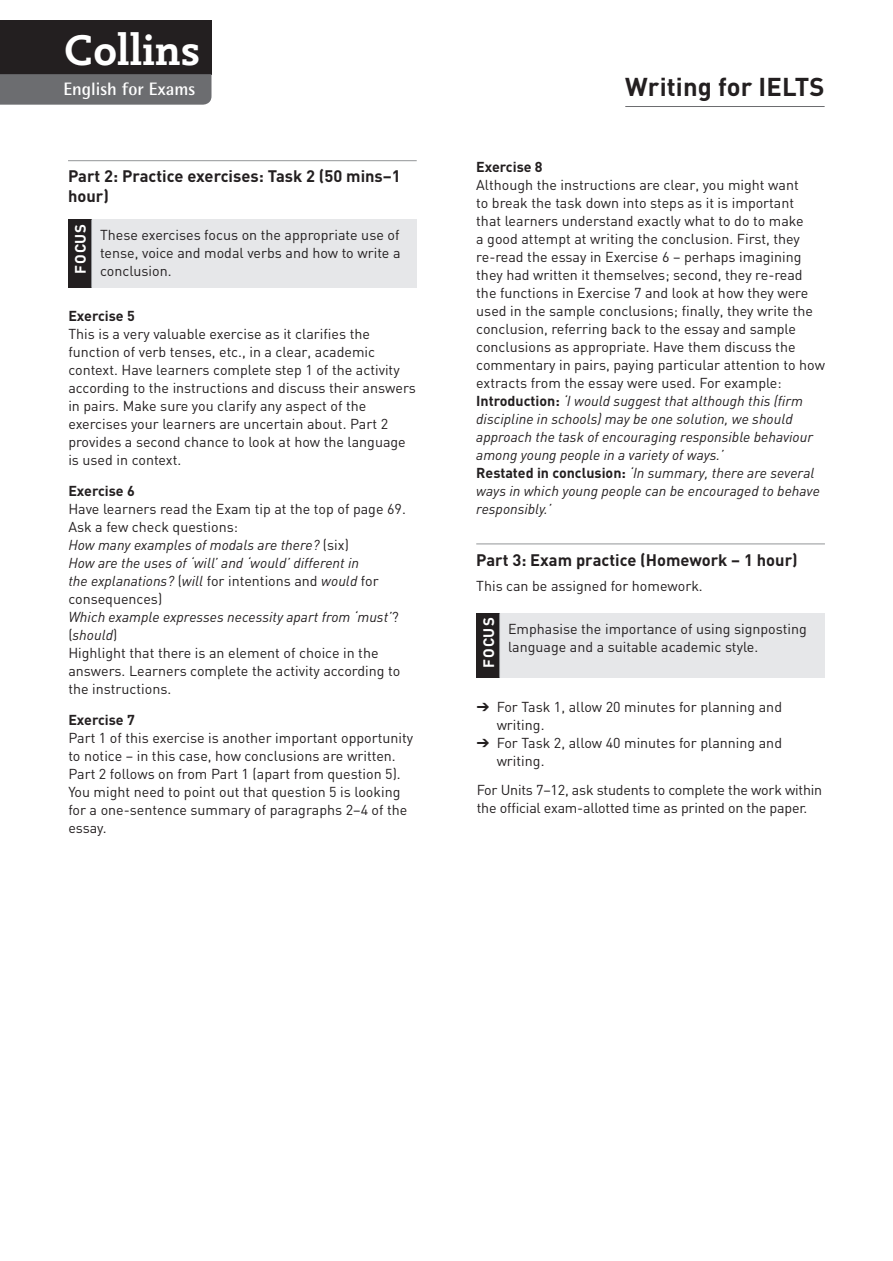
<style>
.page{position:relative;width:893px;height:1261px;background:#fff}
.page>*{position:absolute;margin:0;border:0;box-sizing:border-box;transform-origin:0 0}
.t1{font:700 45px "Nexus Mix";color:#fff}
.t2{font:700 25.5px "DIN";letter-spacing:.005em;color:#231f20}
.t3{font:700 18px "Rotis Semi Sans Std";color:#fff}
.t4{font:700 16.5px/19.5px "DIN";color:#231f20}
.t5{font:700 15px "DIN";letter-spacing:.08em;color:#fff}
.t6{font:14.25px/18px "DIN";color:#231f20}
.t7{font:700 14.25px "DIN";color:#231f20}
.s1{font-style:italic}
.s2{font-weight:700}
</style>
<div class="page">
<hr style="left:625px;top:106px;width:200px;height:1px;background:#6c6d70">
<div style="left:0;top:20px;width:211px;height:54px;background:#231f20"></div>
<div style="left:0;top:74px;width:211px;height:31px;background:#6c6d70"></div>
<hr style="left:68px;top:160px;width:349px;height:1px;background:#939598">
<hr style="left:476px;top:543px;width:349px;height:1px;background:#939598">
<div style="left:68px;top:219px;width:349px;height:69px;background:#e6e7e9"></div>
<div style="left:68px;top:219px;width:23px;height:69px;background:#231f20"></div>
<hr style="left:91px;top:219px;width:1px;height:69px;background:#939598">
<div style="left:476px;top:613px;width:349px;height:65px;background:#e6e7e9"></div>
<div style="left:476px;top:613px;width:23px;height:65px;background:#231f20"></div>
<hr style="left:499px;top:613px;width:1px;height:65px;background:#939598">
<h1 class="t1" style="left:63px;top:22px;width:139px">Collins</h1>
<p class="t3" style="left:64px;top:77px;width:133px">English for Exams</p>
<p class="t4" style="left:68px;top:166px;width:334px">Part 2: Practice exercises: Task 2 (50 mins–1 hour)</p>
<p class="t5" style="left:71px;top:274px;width:52px;rotate:-90deg">FOCUS</p>
<p class="t6" style="left:100px;top:225px;width:302px">These exercises focus on the appropriate use of tense, voice and modal verbs and how to write a</p>
<p class="t6" style="left:100px;top:261px;width:73px">conclusion.</p>
<p class="t7" style="left:68px;top:307px;width:68px">Exercise 5</p>
<p class="t6" style="left:68px;top:325px;width:349px">This is a very valuable exercise as it clarifies the function of verb tenses, etc., in a clear, academic context. Have learners complete step 1 of the activity according to the instructions and discuss their answers in pairs. Make sure you clarify any aspect of the exercises your learners are uncertain about. Part 2 provides a second chance to look at how the language is used in context.</p>
<p class="t7" style="left:68px;top:482px;width:68px">Exercise 6</p>
<p class="t6" style="left:68px;top:500px;width:339px">Have learners read the Exam tip at the top of page 69.<br>Ask a few check questions:<br><span class="s1">How many examples of modals are there?</span> (six)<br><span class="s1">How are the uses of ‘will’ and ‘would’ different in<br>the explanations?</span> (<span class="s1">will</span> for intentions and <span class="s1">would</span> for consequences)<br><span class="s1">Which example expresses necessity apart from ‘must’</span>? (<span class="s1">should</span>)<br>Highlight that there is an element of choice in the answers. Learners complete the activity according to the instructions.</p>
<p class="t7" style="left:68px;top:710px;width:68px">Exercise 7</p>
<p class="t6" style="left:68px;top:728px;width:346px">Part 1 of this exercise is another important opportunity to notice – in this case, how conclusions are written.<br>Part 2 follows on from Part 1 (apart from question 5).<br>You might need to point out that question 5 is looking for a one-sentence summary of paragraphs 2–4 of the essay.</p>
<h2 class="t2" style="left:625px;top:70px;width:201px">Writing for IELTS</h2>
<p class="t7" style="left:476px;top:158px;width:68px">Exercise 8</p>
<p class="t6" style="left:476px;top:176px;width:350px">Although the instructions are clear, you might want<br>to break the task down into steps as it is important<br>that learners understand exactly what to do to make<br>a good attempt at writing the conclusion. First, they re-read the essay in Exercise 6 – perhaps imagining they had written it themselves; second, they re-read the functions in Exercise 7 and look at how they were used in the sample conclusions; finally, they write the conclusion, referring back to the essay and sample conclusions as appropriate. Have them discuss the commentary in pairs, paying particular attention to how extracts from the essay were used. For example:<br><span class="s2">Introduction:</span> <span class="s1">‘I would suggest that although this (firm discipline in schools) may be one solution, we should approach the task of encouraging responsible behaviour among young people in a variety of ways.’<br></span><span class="s2">Restated in conclusion:</span> <span class="s1">‘In summary, there are several ways in which young people can be encouraged to behave responsibly.’</span></p>
<p class="t4" style="left:476px;top:549px;width:323px">Part 3: Exam practice (Homework – 1 hour)</p>
<p class="t6" style="left:476px;top:577px;width:228px">This can be assigned for homework.</p>
<p class="t5" style="left:479px;top:668px;width:52px;rotate:-90deg">FOCUS</p>
<p class="t6" style="left:508px;top:619px;width:300px">Emphasise the importance of using signposting language and a suitable academic style.</p>
<p class="t6" style="left:497px;top:698px;width:287px;text-indent:-20px">➔ For Task 1, allow 20 minutes for planning and writing.</p>
<p class="t6" style="left:497px;top:734px;width:287px;text-indent:-20px">➔ For Task 2, allow 40 minutes for planning and writing.</p>
<p class="t6" style="left:477px;top:780px;width:347px">For Units 7–12, ask students to complete the work within the official exam-allotted time as printed on the paper.</p>
</div>
